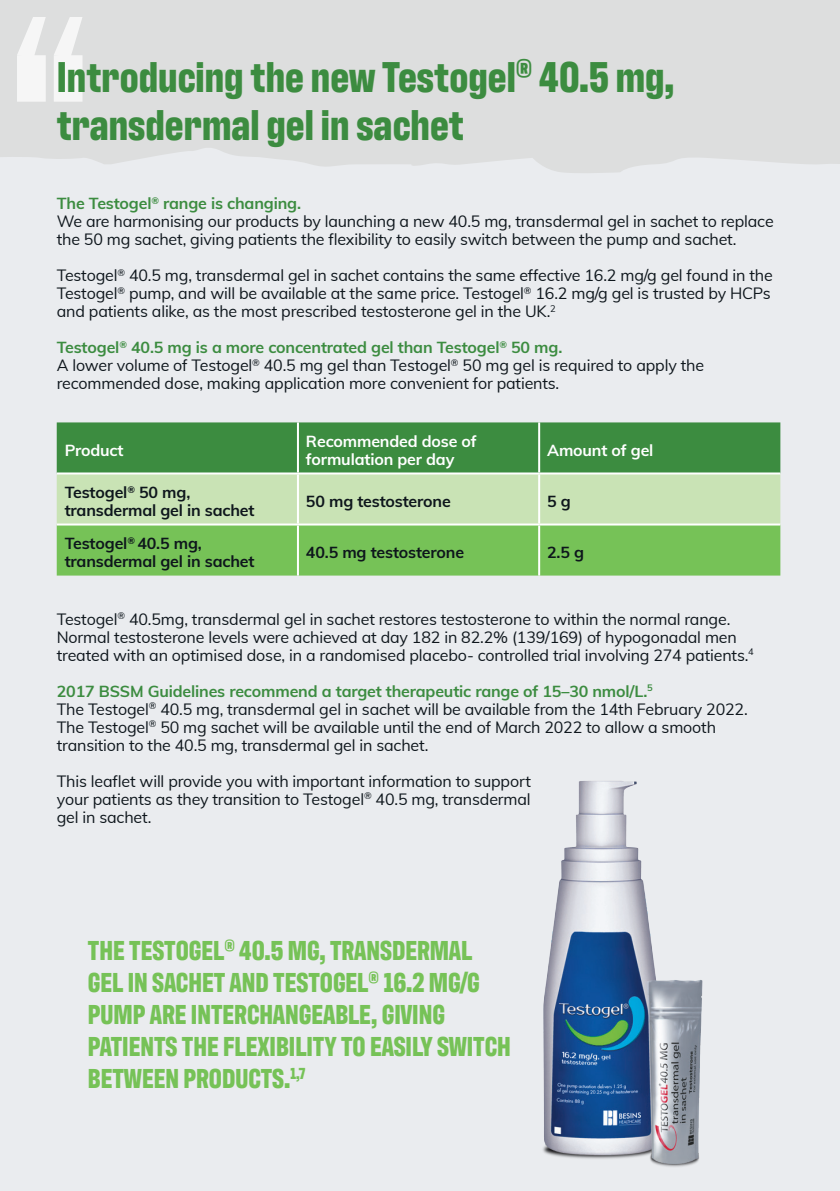
<style>
.page{position:relative;width:840px;height:1191px;background:#fff}
.page>*{position:absolute;margin:0;border:0;box-sizing:border-box;transform-origin:0 0}
.t1{font:700 44px/48px "Antarctican Headline";color:#3c8c40}
.t2{font:700 28px/32px "Antarctican Headline";color:#76c257}
.t3{font:16px/18px "Muli";letter-spacing:-.01em;color:#0e161c}
.t4{font:700 16px "Muli";letter-spacing:-.01em;color:#3c8c40}
.t5{font:700 16px/18px "Muli";letter-spacing:-.01em;color:#0e161c}
.t6{font:700 16px/18px "Muli";letter-spacing:-.01em;color:#fff}
</style>
<div class="page">
<div style="left:0;top:0;width:839px;height:1191px;background:#eaecef"></div>
<div style="left:0;top:0;width:839px;height:173px;background:#dddede"></div>
<svg style="left:17px;top:17px;width:29px;height:85px"></svg>
<svg style="left:54px;top:17px;width:28px;height:85px"></svg>
<img style="left:543px;top:781px;width:160px;height:386px">
<svg style="left:57px;top:422px;width:723px;height:153px;background:#7fbb6f"></svg>
<hr style="left:297px;top:422px;width:2px;height:50px;background:#fff">
<hr style="left:538px;top:422px;width:2px;height:50px;background:#fff">
<hr style="left:57px;top:472px;width:241px;height:2px;background:#fff">
<hr style="left:298px;top:472px;width:241px;height:2px;background:#fff">
<hr style="left:297px;top:474px;width:2px;height:49px;background:#fff">
<hr style="left:539px;top:472px;width:241px;height:2px;background:#fff">
<hr style="left:538px;top:474px;width:2px;height:49px;background:#fff">
<hr style="left:57px;top:523px;width:241px;height:2px;background:#fff">
<hr style="left:298px;top:523px;width:241px;height:2px;background:#fff">
<hr style="left:297px;top:525px;width:2px;height:50px;background:#fff">
<hr style="left:539px;top:523px;width:241px;height:2px;background:#fff">
<hr style="left:538px;top:525px;width:2px;height:50px;background:#fff">
<p class="t1" style="left:57px;top:50px;width:619px">Introducing the new Testogel<sup>®</sup> 40.5 mg, transdermal gel in sachet</p>
<p class="t4" style="left:57px;top:191px;width:246px">The Testogel<sup>®</sup> range is changing.</p>
<p class="t3" style="left:57px;top:211px;width:718px">We are harmonising our products by launching a new 40.5 mg, transdermal gel in sachet to replace the 50 mg sachet, giving patients the flexibility to easily switch between the pump and sachet.</p>
<p class="t3" style="left:57px;top:265px;width:717px;text-align:justify">Testogel<sup>®</sup> 40.5 mg, transdermal gel in sachet contains the same effective 16.2 mg/g gel found in the Testogel<sup>®</sup> pump, and will be available at the same price. Testogel<sup>®</sup> 16.2 mg/g gel is trusted by HCPs and patients alike, as the most prescribed testosterone gel in the UK.<sup>2</sup></p>
<p class="t4" style="left:57px;top:335px;width:507px">Testogel<sup>®</sup> 40.5 mg is a more concentrated gel than Testogel<sup>®</sup> 50 mg.</p>
<p class="t3" style="left:57px;top:355px;width:648px">A lower volume of Testogel<sup>®</sup> 40.5 mg gel than Testogel<sup>®</sup> 50 mg gel is required to apply the recommended dose, making application more convenient for patients.</p>
<p class="t6" style="left:65px;top:440px;width:60px">Product</p>
<p class="t6" style="left:306px;top:431px;width:172px">Recommended dose of formulation per day</p>
<p class="t6" style="left:547px;top:440px;width:108px">Amount of gel</p>
<p class="t5" style="left:65px;top:482px;width:191px">Testogel<sup>®</sup> 50 mg, transdermal gel in sachet</p>
<p class="t5" style="left:306px;top:491px;width:146px">50 mg testosterone</p>
<p class="t5" style="left:547px;top:491px;width:25px">5 g</p>
<p class="t5" style="left:65px;top:533px;width:191px">Testogel<sup>®</sup> 40.5 mg, transdermal gel in sachet</p>
<p class="t5" style="left:306px;top:542px;width:159px">40.5 mg testosterone</p>
<p class="t5" style="left:547px;top:542px;width:38px">2.5 g</p>
<p class="t3" style="left:57px;top:609px;width:698px">Testogel<sup>®</sup> 40.5mg, transdermal gel in sachet restores testosterone to within the normal range.<br>Normal testosterone levels were achieved at day 182 in 82.2% (139/169) of hypogonadal men treated with an optimised dose, in a randomised placebo- controlled trial involving 274 patients.<sup>4</sup></p>
<p class="t4" style="left:57px;top:679px;width:597px">2017 BSSM Guidelines recommend a target therapeutic range of 15–30 nmol/L.<sup>5</sup></p>
<p class="t3" style="left:57px;top:699px;width:692px">The Testogel<sup>®</sup> 40.5 mg, transdermal gel in sachet will be available from the 14th February 2022.<br>The Testogel<sup>®</sup> 50 mg sachet will be available until the end of March 2022 to allow a smooth transition to the 40.5 mg, transdermal gel in sachet.</p>
<p class="t3" style="left:57px;top:771px;width:475px;text-align:justify">This leaflet will provide you with important information to support your patients as they transition to Testogel<sup>®</sup> 40.5 mg, transdermal gel in sachet.</p>
<p class="t2" style="left:88px;top:932px;width:424px">THE TESTOGEL<sup>®</sup> 40.5 MG, TRANSDERMAL GEL IN SACHET AND TESTOGEL<sup>®</sup> 16.2 MG/G PUMP ARE INTERCHANGEABLE, GIVING PATIENTS THE FLEXIBILITY TO EASILY SWITCH BETWEEN PRODUCTS.<sup>1,7</sup></p>
</div>
